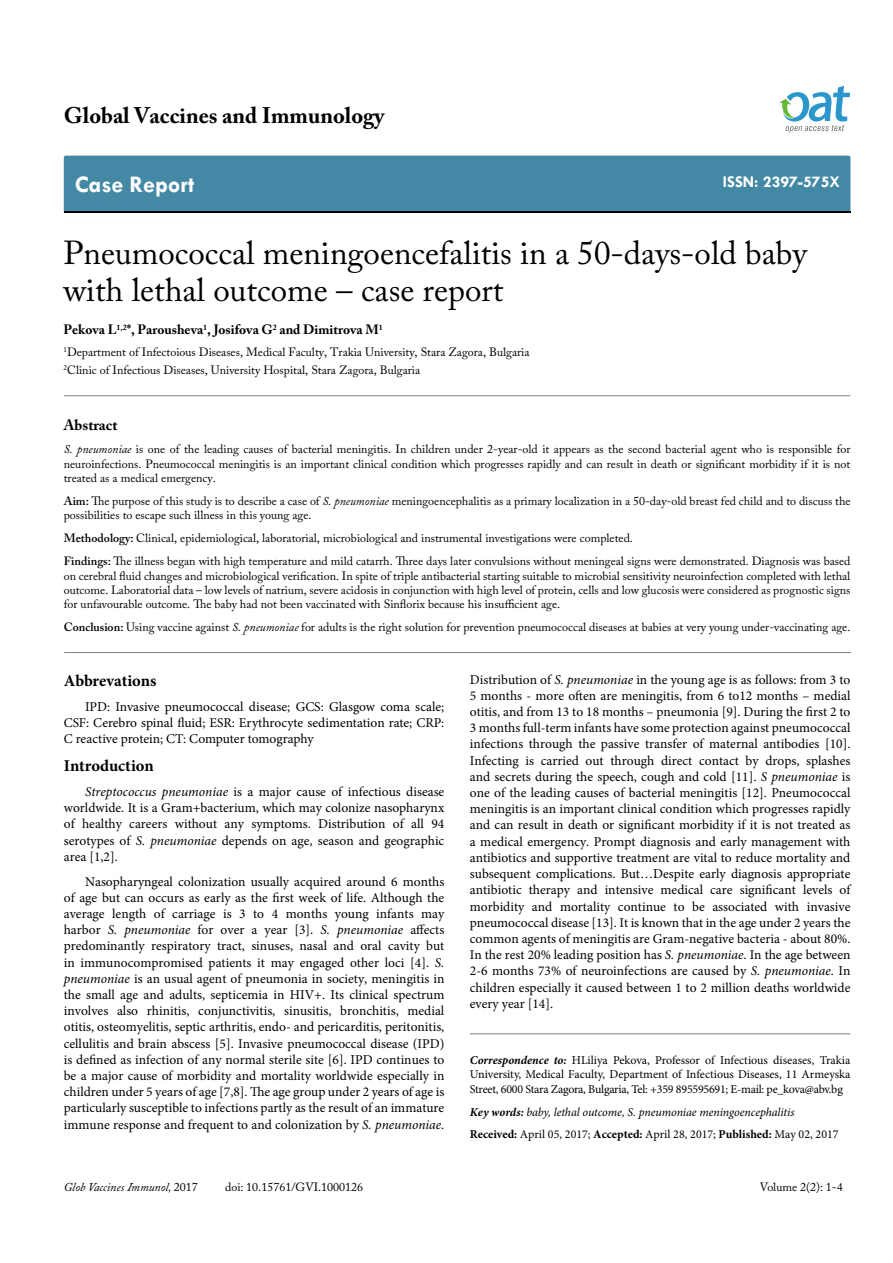
<style>
.page{position:relative;width:893px;height:1263px;background:#fff}
.page>*{position:absolute;margin:0;border:0;box-sizing:border-box;transform-origin:0 0}
.t1{font:33px/37.5px "Adobe Caslon Pro";color:#000}
.t2{font:700 24px "Tw Cen";color:#fff}
.t3{font:700 22.5px "Adobe Caslon Pro";color:#000}
.t4{font:700 16.5px "Minion Pro";letter-spacing:-.005em;color:#000}
.t5{font:700 16.5px "Tw Cen";color:#fff}
.t6{font:700 15px "Adobe Caslon Pro";color:#000}
.t7{font:13.5px/16.2px "Minion Pro";color:#000;text-align:justify}
.t8{font:700 13.5px "Adobe Caslon Pro";color:#000}
.t9{font:12px/14.4px "Adobe Caslon Pro";color:#000}
.t10{font:12px/14.4px "Minion Pro";letter-spacing:-.02em;color:#000;text-align:justify}
.t11{font:italic 12px/23px "Minion Pro";letter-spacing:-.005em;color:#000}
.t12{font:italic 12px "Adobe Caslon Pro";color:#000}
.s1{font-style:italic}
.s2{font-weight:600}
.s3{font-weight:700;font-style:italic}
.s4{font-weight:700}
.s5{font-weight:700;font-style:normal}
.s6{font-style:normal}
</style>
<div class="page">
<div style="left:64px;top:156px;width:786px;height:56px;background:#4389a5"></div>
<svg style="left:779px;top:86px;width:71px;height:47px"></svg>
<hr style="left:64px;top:395px;width:786px;height:1px;background:#808285">
<hr style="left:64px;top:652px;width:787px;height:1px;background:#808285">
<hr style="left:470px;top:1033px;width:380px;height:1px;background:#808285">
<h3 class="t3" style="left:64px;top:102px;width:322px">Global Vaccines and Immunology</h3>
<h2 class="t2" style="left:75px;top:170px;width:121px">Case Report</h2>
<p class="t5" style="left:723px;top:172px;width:119px">ISSN: 2397-575X</p>
<h1 class="t1" style="left:64px;top:233px;width:745px">Pneumococcal meningoencefalitis in a 50-days-old baby with lethal outcome – case report</h1>
<p class="t8" style="left:64px;top:322px;width:321px">Pekova L<sup>1,2</sup>*, Parousheva<sup>1</sup>, Josifova G<sup>2</sup> and Dimitrova M<sup>1</sup></p>
<p class="t9" style="left:64px;top:343px;width:468px;line-height:18px"><sup>1</sup>Department of Infectoious Diseases, Medical Faculty, Trakia University, Stara Zagora, Bulgaria<br><sup>2</sup>Clinic of Infectious Diseases, University Hospital, Stara Zagora, Bulgaria</p>
<p class="t6" style="left:64px;top:416px;width:55px">Abstract</p>
<p class="t9" style="left:64px;top:442px;width:788px;text-align:justify"><span class="s1">S. pneumoniae</span> is one of the leading causes of bacterial meningitis. In children under 2-year-old it appears as the second bacterial agent who is responsible for neuroinfections. Pneumococcal meningitis is an important clinical condition which progresses rapidly and can result in death or significant morbidity if it is not treated as a medical emergency.</p>
<p class="t9" style="left:64px;top:494px;width:788px"><span class="s2">Aim:</span> The purpose of this study is to describe a case of <span class="s1">S. pneumoniae</span> meningoencephalitis as a primary localization in a 50-day-old breast fed child and to discuss the possibilities to escape such illness in this young age.</p>
<p class="t9" style="left:64px;top:527px;width:788px;line-height:23px"><span class="s2">Methodology:</span> Clinical, epidemiological, laboratorial, microbiological and instrumental investigations were completed.<br><span class="s2">Findings:</span> The illness began with high temperature and mild catarrh. Three days later convulsions without meningeal signs were demonstrated. Diagnosis was based</p>
<p class="t9" style="left:64px;top:568px;width:788px;text-align:justify">on cerebral fluid changes and microbiological verification. In spite of triple antibacterial starting suitable to microbial sensitivity neuroinfection completed with lethal outcome. Laboratorial data – low levels of natrium, severe acidosis in conjunction with high level of protein, cells and low glucosis were considered as prognostic signs for unfavourable outcome. The baby had not been vaccinated with Sinflorix because his insufficient age.</p>
<p class="t9" style="left:64px;top:620px;width:788px"><span class="s2">Conclusion:</span> Using vaccine against <span class="s1">S. pneumoniae</span> for adults is the right solution for prevention pneumococcal diseases at babies at very young under-vaccinating age.</p>
<p class="t4" style="left:64px;top:669px;width:94px">Abbrevations</p>
<p class="t7" style="left:64px;top:698px;width:382px;text-indent:21px">IPD: Invasive pneumococcal disease; GCS: Glasgow coma scale; CSF: Cerebro spinal fluid; ESR: Erythrocyte sedimentation rate; CRP:<br>C reactive protein; CT: Computer tomography</p>
<p class="t4" style="left:64px;top:754px;width:91px">Introduction</p>
<p class="t7" style="left:64px;top:784px;width:382px;text-indent:21px"><span class="s1">Streptococcus pneumoniae</span> is a major cause of infectious disease worldwide. It is a Gram+bacterium, which may colonize nasopharynx of healthy careers without any symptoms. Distribution of all 94 serotypes of <span class="s1">S. pneumoniae</span> depends on age, season and geographic area [1,2].</p>
<p class="t7" style="left:64px;top:873px;width:382px;text-indent:21px">Nasopharyngeal colonization usually acquired around 6 months of age but can occurs as early as the first week of life. Although the average length of carriage is 3 to 4 months young infants may harbor <span class="s1">S. pneumoniae</span> for over a year [3]. <span class="s1">S. pneumoniae</span> affects predominantly respiratory tract, sinuses, nasal and oral cavity but in immunocompromised patients it may engaged other loci [4]. <span class="s1">S. pneumoniae</span> is an usual agent of pneumonia in society, meningitis in the small age and adults, septicemia in HIV+. Its clinical spectrum involves also rhinitis, conjunctivitis, sinusitis, bronchitis, medial otitis, osteomyelitis, septic arthritis, endo- and pericarditis, peritonitis, cellulitis and brain abscess [5]. Invasive pneumococcal disease (IPD) is defined as infection of any normal sterile site [6]. IPD continues to be a major cause of morbidity and mortality worldwide especially in children under 5 years of age [7,8]. The age group under 2 years of age is particularly susceptible to infections partly as the result of an immature immune response and frequent to and colonization by <span class="s1">S. pneumoniae</span>.</p>
<p class="t7" style="left:470px;top:671px;width:382px">Distribution of <span class="s1">S. pneumoniae</span> in the young age is as follows: from 3 to 5 months - more often are meningitis, from 6 to12 months – medial otitis, and from 13 to 18 months – pneumonia [9]. During the first 2 to 3 months full-term infants have some protection against pneumococcal infections through the passive transfer of maternal antibodies [10].<br>Infecting is carried out through direct contact by drops, splashes and secrets during the speech, cough and cold [11]. <span class="s1">S pneumoniae</span> is one of the leading causes of bacterial meningitis [12]. Pneumococcal meningitis is an important clinical condition which progresses rapidly and can result in death or significant morbidity if it is not treated as a medical emergency. Prompt diagnosis and early management with antibiotics and supportive treatment are vital to reduce mortality and subsequent complications. But…Despite early diagnosis appropriate antibiotic therapy and intensive medical care significant levels of morbidity and mortality continue to be associated with invasive pneumococcal disease [13]. It is known that in the age under 2 years the common agents of meningitis are Gram-negative bacteria - about 80%.<br>In the rest 20% leading position has <span class="s1">S. pneumoniae</span>. In the age between 2-6 months 73% of neuroinfections are caused by <span class="s1">S. pneumoniae</span>. In children especially it caused between 1 to 2 million deaths worldwide every year [14].</p>
<p class="t10" style="left:470px;top:1053px;width:382px"><span class="s3">Correspondence to:</span> HLiliya Pekova, Professor of Infectious diseases, Trakia University, Medical Faculty, Department of Infectious Diseases, 11 Armeyska Street, 6000 Stara Zagora, Bulgaria, Tel: +359 895595691; E-mail: pe_kova@abv.bg</p>
<p class="t11" style="left:470px;top:1100px;width:370px"><span class="s4">Key words:</span> baby, lethal outcome, S. pneumoniae meningoencephalitis<br><span class="s5">Received:</span> <span class="s6">April 05, 2017;</span> <span class="s5">Accepted:</span> <span class="s6">April 28, 2017;</span> <span class="s5">Published:</span> <span class="s6">May 02, 2017</span></p>
<p class="t12" style="left:64px;top:1180px;width:136px">Glob Vaccines Immunol, <span class="s6">2017</span></p>
<p class="t9" style="left:225px;top:1180px;width:140px">doi: 10.15761/GVI.1000126</p>
<p class="t9" style="left:760px;top:1180px;width:84px">Volume 2(2): 1-4</p>
</div>
